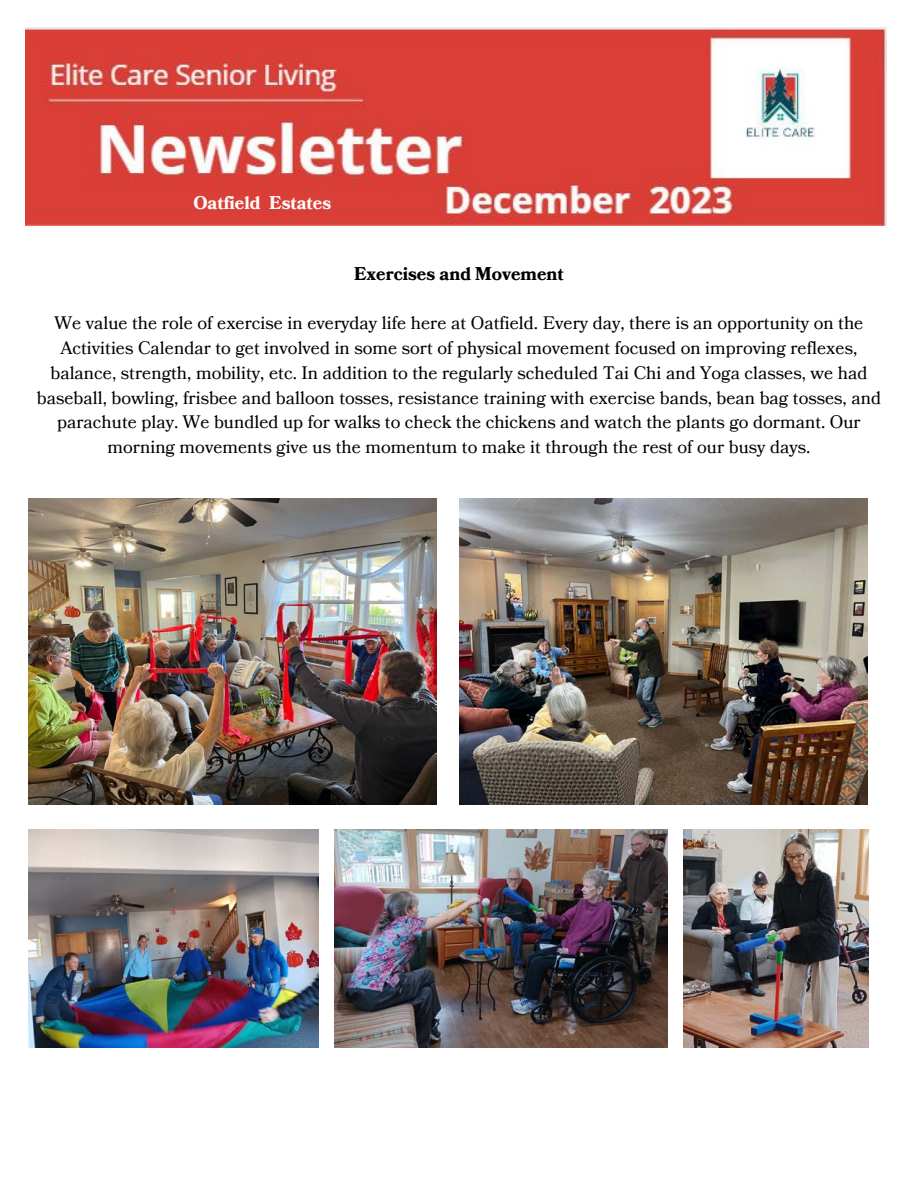
<style>
.page{position:relative;width:918px;height:1188px;background:#fff}
.page>*{position:absolute;margin:0;border:0;box-sizing:border-box;transform-origin:0 0}
.t1{font:18px/24.8px "Bookmania";color:#000;text-align:center}
.t2{font:700 18px "Bookmania";color:#000}
.t3{font:700 18px "Bookmania";color:#fbfbf9}
</style>
<div class="page">
<img style="left:25px;top:28px;width:862px;height:198px">
<img style="left:28px;top:830px;width:291px;height:218px">
<img style="left:459px;top:499px;width:408px;height:306px">
<img style="left:28px;top:499px;width:409px;height:306px">
<img style="left:335px;top:830px;width:333px;height:218px">
<img style="left:684px;top:830px;width:184px;height:218px">
<p class="t3" style="left:193px;top:190px;width:139px">Oatfield Estates</p>
<p class="t2" style="left:354px;top:262px;width:211px">Exercises and Movement</p>
<p class="t1" style="left:37px;top:311px;width:846px">We value the role of exercise in everyday life here at Oatfield. Every day, there is an opportunity on the Activities Calendar to get involved in some sort of physical movement focused on improving reflexes, balance, strength, mobility, etc. In addition to the regularly scheduled Tai Chi and Yoga classes, we had baseball, bowling, frisbee and balloon tosses, resistance training with exercise bands, bean bag tosses, and parachute play. We bundled up for walks to check the chickens and watch the plants go dormant. Our morning movements give us the momentum to make it through the rest of our busy days.</p>
</div>
